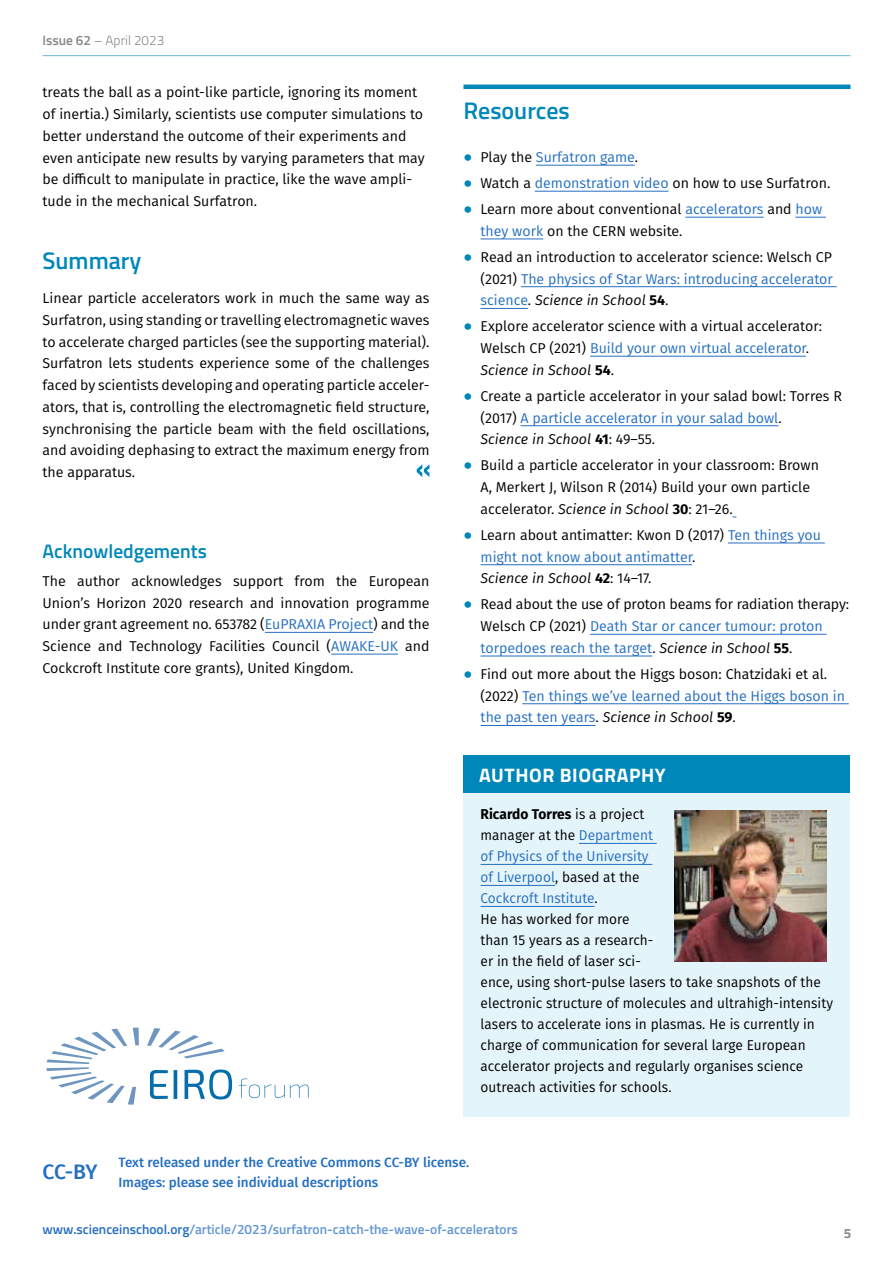
<style>
.page{position:relative;width:893px;height:1263px;background:#fff}
.page>*{position:absolute;margin:0;border:0;box-sizing:border-box;transform-origin:0 0}
.t1{font:600 24px "Titillium Web";color:#0087ba}
.t2{font:500 21px "Fira Sans";color:#256fc1}
.t3{font:600 19.5px "Titillium Web";color:#0087ba}
.t4{font:700 19.5px "Titillium Web";letter-spacing:.03em;color:#fff}
.t5{font:14.25px/21.8px "Fira Sans";color:#000}
.t6{font:14.25px/21px "Fira Sans";color:#000;scale:.96 1}
.t7{font:14.25px/21.8px "Fira Sans";color:#256fc1}
.t8{font:500 13.5px/19.5px "Fira Sans";color:#256fc1}
.t9{font:600 13.5px "Titillium Web";color:#6297d2}
.t10{font:300 13.5px "Titillium Web";color:#878786}
.t11{font:700 13.5px "Titillium Web";color:#878786}
.s1{font-weight:600}
.s2{color:#256fc1}
.s3{color:#0087ba}
.s4{color:#000}
.s5{font-style:italic;color:#000}
.s6{font-weight:700;color:#000}
.s7{font-style:italic}
.s8{font-weight:700}
</style>
<div class="page">
<hr style="left:43px;top:55px;width:807px;height:1px;background:#66b7d6">
<hr style="left:265px;top:632px;width:108px;height:1px;background:#256fc1">
<hr style="left:331px;top:654px;width:67px;height:1px;background:#256fc1">
<svg style="left:417px;top:464px;width:12px;height:13px"></svg>
<hr style="left:463px;top:85px;width:387px;height:4px;background:#0087ba">
<hr style="left:536px;top:165px;width:99px;height:1px;background:#256fc1">
<hr style="left:535px;top:191px;width:134px;height:1px;background:#256fc1">
<hr style="left:685px;top:217px;width:78px;height:1px;background:#256fc1">
<hr style="left:795px;top:217px;width:31px;height:1px;background:#256fc1">
<hr style="left:480px;top:239px;width:63px;height:1px;background:#256fc1">
<hr style="left:521px;top:286px;width:316px;height:1px;background:#256fc1">
<hr style="left:480px;top:308px;width:48px;height:1px;background:#256fc1">
<hr style="left:590px;top:356px;width:216px;height:1px;background:#256fc1">
<hr style="left:520px;top:425px;width:258px;height:1px;background:#256fc1">
<hr style="left:728px;top:543px;width:97px;height:1px;background:#256fc1">
<hr style="left:480px;top:564px;width:212px;height:1px;background:#256fc1">
<hr style="left:590px;top:634px;width:236px;height:1px;background:#256fc1">
<hr style="left:480px;top:656px;width:172px;height:1px;background:#256fc1">
<hr style="left:522px;top:703px;width:327px;height:1px;background:#256fc1">
<hr style="left:480px;top:725px;width:115px;height:1px;background:#256fc1">
<div style="left:463px;top:755px;width:387px;height:39px;background:#0087ba"></div>
<div style="left:463px;top:793px;width:387px;height:324px;background:#e4f4fb"></div>
<hr style="left:579px;top:843px;width:78px;height:1px;background:#256fc1">
<hr style="left:480px;top:864px;width:172px;height:1px;background:#256fc1">
<hr style="left:480px;top:885px;width:75px;height:1px;background:#256fc1">
<hr style="left:480px;top:906px;width:115px;height:1px;background:#256fc1">
<img style="left:675px;top:810px;width:151px;height:152px">
<svg style="left:147px;top:1028px;width:77px;height:30px"></svg>
<svg style="left:46px;top:1027px;width:93px;height:78px"></svg>
<svg style="left:239px;top:1078px;width:70px;height:20px"></svg>
<svg style="left:150px;top:1069px;width:82px;height:30px"></svg>
<p class="t10" style="left:43px;top:31px;width:123px"><span class="s1">Issue 62</span> – April 2023</p>
<p class="t5" style="left:43px;top:81px;width:384px">treats the ball as a point-like particle, ignoring its moment of inertia.) Similarly, scientists use computer simulations to better understand the outcome of their experiments and even anticipate new results by varying parameters that may be difficult to manipulate in practice, like the wave ampli&shy;tude in the mechanical Surfatron.</p>
<h1 class="t1" style="left:43px;top:243px;width:100px">Summary</h1>
<p class="t5" style="left:43px;top:287px;width:388px;text-align:justify">Linear particle accelerators work in much the same way as Surfatron, using standing or travelling electromagnetic waves to accelerate charged particles (see the supporting material).<br>Surfatron lets students experience some of the challenges faced by scientists developing and operating particle acceler&shy;ators, that is, controlling the electromagnetic field structure, synchronising the particle beam with the field oscillations, and avoiding dephasing to extract the maximum energy from the apparatus.</p>
<h3 class="t3" style="left:43px;top:537px;width:166px">Acknowledgements</h3>
<p class="t5" style="left:43px;top:570px;width:388px;text-align:justify">The author acknowledges support from the European Union’s Horizon 2020 research and innovation programme under grant agreement no. 653782 (<span class="s2">EuPRAXIA Project</span>) and the Science and Technology Facilities Council (<span class="s2">AWAKE-UK</span> and Cockcroft Institute core grants), United Kingdom.</p>
<h1 class="t1" style="left:463px;top:92px;width:108px">Resources</h1>
<p class="t5" style="left:463px;top:144px;width:368px;line-height:26px"><span class="s3">⦁</span> Play the <span class="s2">Surfatron game</span>.<br><span class="s3">⦁</span> Watch a <span class="s2">demonstration video</span> on how to use Surfatron. <span class="s3">⦁</span> Learn more about conventional <span class="s2">accelerators</span> and <span class="s2">how</span></p>
<p class="t5" style="left:463px;top:218px;width:370px;line-height:26px;text-indent:17px"><span class="s2">they work</span> on the CERN website.<br><span class="s3">⦁</span> Read an introduction to accelerator science: Welsch CP</p>
<p class="t7" style="left:480px;top:267px;width:354px"><span class="s4">(2021)</span> The physics of Star Wars: introducing accelerator science<span class="s4">.</span> <span class="s5">Science in School</span> <span class="s6">54</span><span class="s4">.</span></p>
<p class="t5" style="left:480px;top:315px;width:343px;text-indent:-17px"><span class="s3">⦁</span> Explore accelerator science with a virtual accelerator:<br>Welsch CP (2021) <span class="s2">Build your own virtual accelerator</span>.<br><span class="s7">Science in School</span> <span class="s8">54</span>.</p>
<p class="t5" style="left:480px;top:385px;width:363px;text-indent:-17px"><span class="s3">⦁</span> Create a particle accelerator in your salad bowl: Torres R (2017) <span class="s2">A particle accelerator in your salad bowl</span>.<br><span class="s7">Science in School</span> <span class="s8">41</span>: 49–55.</p>
<p class="t5" style="left:481px;top:454px;width:340px;text-indent:-17px"><span class="s3">⦁</span> Build a particle accelerator in your classroom: Brown<br>A, Merkert J, Wilson R (2014) Build your own particle accelerator. <span class="s7">Science in School</span> <span class="s8">30</span>: 21–26.</p>
<p class="t5" style="left:481px;top:524px;width:342px;text-indent:-17px"><span class="s3">⦁</span> Learn about antimatter: Kwon D (2017) <span class="s2">Ten things you might not know about antimatter</span>.<br><span class="s7">Science in School</span> <span class="s8">42</span>: 14–17.</p>
<p class="t5" style="left:481px;top:593px;width:370px;text-indent:-17px"><span class="s3">⦁</span> Read about the use of proton beams for radiation therapy:<br>Welsch CP (2021) <span class="s2">Death Star or cancer tumour: proton torpedoes reach the target</span>. <span class="s7">Science in School</span> <span class="s8">55</span>.</p>
<p class="t7" style="left:481px;top:663px;width:366px;text-indent:-17px"><span class="s3">⦁</span> <span class="s4">Find out more about the Higgs boson: Chatzidaki et al. (2022)</span> Ten things we’ve learned about the Higgs boson in the past ten years<span class="s4">.</span> <span class="s5">Science in School</span> <span class="s6">59</span><span class="s4">.</span></p>
<h3 class="t4" style="left:479px;top:760px;width:188px">AUTHOR BIOGRAPHY</h3>
<p class="t6" style="left:480px;top:803px;width:369px"><span class="s8">Ricardo Torres</span> is a project<br>manager at the <span class="s2">Department<br>of Physics of the University<br>of Liverpool</span>, based at the<br><span class="s2">Cockcroft Institute</span>.<br>He has worked for more<br>than 15 years as a research-<br>er in the field of laser sci-<br>ence, using short-pulse lasers to take snapshots of the electronic structure of molecules and ultrahigh-intensity lasers to accelerate ions in plasmas. He is currently in charge of communication for several large European accelerator projects and regularly organises science outreach activities for schools.</p>
<h2 class="t2" style="left:43px;top:1155px;width:57px">CC-BY</h2>
<p class="t8" style="left:119px;top:1152px;width:352px">Text released under the Creative Commons CC-BY license.<br>Images: please see individual descriptions</p>
<p class="t9" style="left:43px;top:1219px;width:477px"><span class="s2">www.scienceinschool.org</span>/article/2023/surfatron-catch-the-wave-of-accelerators</p>
<p class="t11" style="left:844px;top:1223px;width:9px">5</p>
</div>
